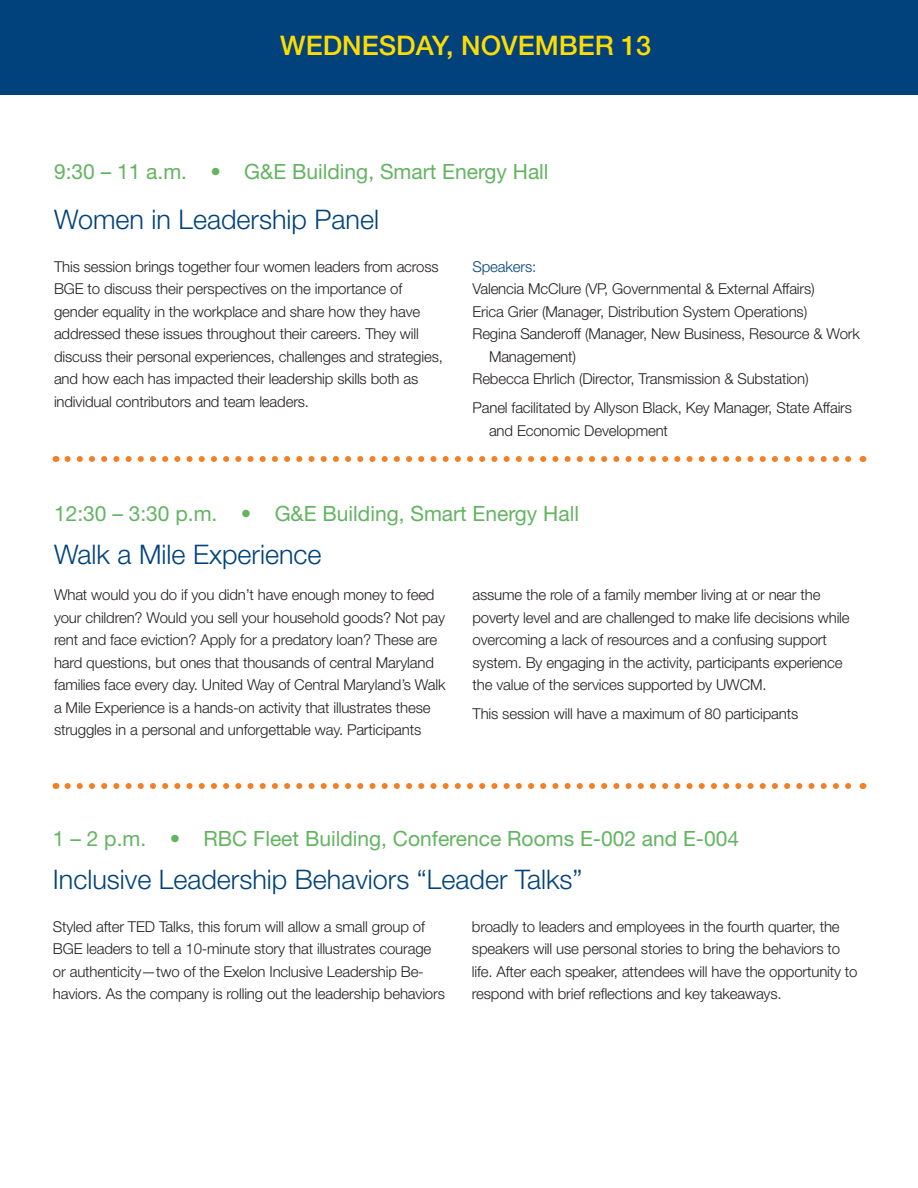
<style>
.page{position:relative;width:918px;height:1188px;background:#fff}
.page>*{position:absolute;margin:0;border:0;box-sizing:border-box;transform-origin:0 0}
.t1{font:300 27px "Helvetica Neue";color:#01427c}
.t2{font:500 27px "Helvetica Neue";color:#ffdc01}
.t3{font:21px "Helvetica Neue";color:#63b461}
.t4{font:300 15px/22.5px "Helvetica Neue";letter-spacing:-.01em;color:#231f20}
.t5{font:300 15px "Helvetica Neue";letter-spacing:-.01em;color:#01427c}
</style>
<div class="page">
<div style="left:0;top:0;width:918px;height:94px;background:#01427c"></div>
<svg style="left:68px;top:456px;width:784px;height:6px"></svg>
<svg style="left:68px;top:783px;width:784px;height:6px"></svg>
<p class="t2" style="left:280px;top:29px;width:373px">WEDNESDAY, NOVEMBER 13</p>
<p class="t3" style="left:54px;top:159px;width:496px">9:30 – 11 a.m. • G&amp;E Building, Smart Energy Hall</p>
<p class="t1" style="left:54px;top:203px;width:327px">Women in Leadership Panel</p>
<p class="t4" style="left:54px;top:255px;width:390px">This session brings together four women leaders from across BGE to discuss their perspectives on the importance of gender equality in the workplace and share how they have addressed these issues throughout their careers. They will discuss their personal experiences, challenges and strategies, and how each has impacted their leadership skills both as individual contributors and team leaders.</p>
<p class="t5" style="left:472px;top:257px;width:65px">Speakers:</p>
<p class="t4" style="left:472px;top:277px;width:344px">Valencia McClure (VP, Governmental &amp; External Affairs)</p>
<p class="t4" style="left:472px;top:300px;width:336px">Erica Grier (Manager, Distribution System Operations)</p>
<p class="t4" style="left:489px;top:322px;width:372px;text-indent:-16px">Regina Sanderoff (Manager, New Business, Resource &amp; Work<br>Management)</p>
<p class="t4" style="left:472px;top:367px;width:338px">Rebecca Ehrlich (Director, Transmission &amp; Substation)</p>
<p class="t4" style="left:489px;top:396px;width:365px;text-indent:-16px">Panel facilitated by Allyson Black, Key Manager, State Affairs and Economic Development</p>
<p class="t3" style="left:54px;top:501px;width:527px">12:30 – 3:30 p.m. • G&amp;E Building, Smart Energy Hall</p>
<p class="t1" style="left:54px;top:538px;width:269px">Walk a Mile Experience</p>
<p class="t4" style="left:54px;top:583px;width:393px">What would you do if you didn’t have enough money to feed your children? Would you sell your household goods? Not pay rent and face eviction? Apply for a predatory loan? These are hard questions, but ones that thousands of central Maryland families face every day. United Way of Central Maryland’s Walk a Mile Experience is a hands-on activity that illustrates these struggles in a personal and unforgettable way. Participants</p>
<p class="t4" style="left:472px;top:583px;width:379px">assume the role of a family member living at or near the poverty level and are challenged to make life decisions while overcoming a lack of resources and a confusing support system. By engaging in the activity, participants experience the value of the services supported by UWCM.</p>
<p class="t4" style="left:472px;top:702px;width:327px">This session will have a maximum of 80 participants</p>
<p class="t3" style="left:53px;top:826px;width:688px">1 – 2 p.m. • RBC Fleet Building, Conference Rooms E-002 and E-004</p>
<p class="t1" style="left:53px;top:863px;width:531px">Inclusive Leadership Behaviors “Leader Talks”</p>
<p class="t4" style="left:53px;top:915px;width:394px">Styled after TED Talks, this forum will allow a small group of BGE leaders to tell a 10-minute story that illustrates courage or authenticity—two of the Exelon Inclusive Leadership Be&shy;haviors. As the company is rolling out the leadership behaviors</p>
<p class="t4" style="left:472px;top:915px;width:387px">broadly to leaders and employees in the fourth quarter, the speakers will use personal stories to bring the behaviors to life. After each speaker, attendees will have the opportunity to respond with brief reflections and key takeaways.</p>
</div>
